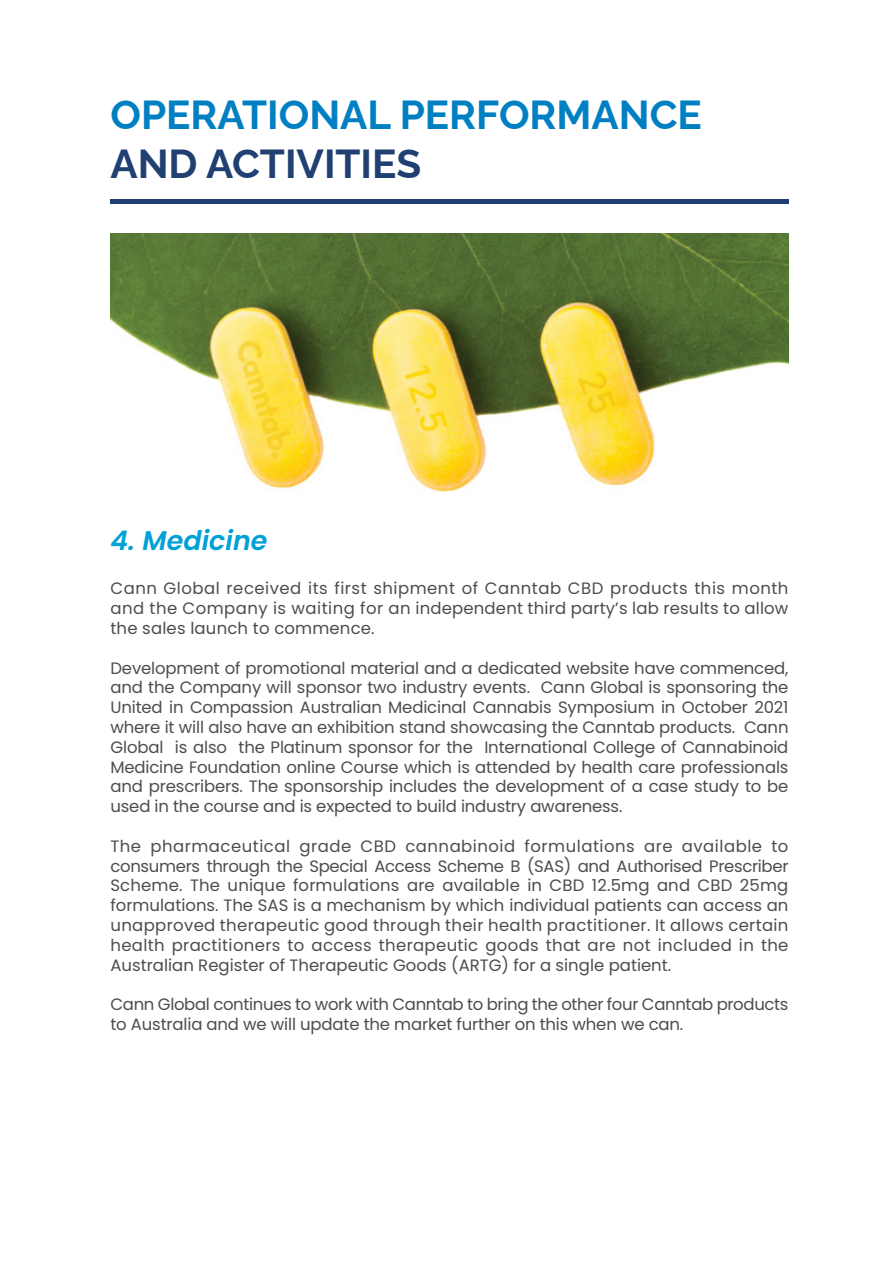
<style>
.page{position:relative;width:893px;height:1263px;background:#fff}
.page>*{position:absolute;margin:0;border:0;box-sizing:border-box;transform-origin:0 0}
.t1{font:700 40.5px "Raleway";color:#0080c2}
.t2{font:700 40.5px "Raleway";color:#214072}
.t3{font:italic 600 27px "Poppins";color:#00a1d8}
.t4{font:16.5px/19.8px "Poppins";letter-spacing:-.01em;color:#4d4d4d;text-align:justify}
</style>
<div class="page">
<div style="left:110px;top:199px;width:678px;height:5px;background:#214072"></div>
<img style="left:110px;top:233px;width:678px;height:259px">
<h1 class="t1" style="left:110px;top:83px;width:593px">OPERATIONAL PERFORMANCE</h1>
<h1 class="t2" style="left:110px;top:131px;width:312px">AND ACTIVITIES</h1>
<h2 class="t3" style="left:110px;top:525px;width:159px">4. Medicine</h2>
<p class="t4" style="left:110px;top:579px;width:680px">Cann Global received its first shipment of Canntab CBD products this month and the Company is waiting for an independent third party’s lab results to allow the sales launch to commence.</p>
<p class="t4" style="left:110px;top:658px;width:680px">Development of promotional material and a dedicated website have commenced, and the Company will sponsor two industry events. Cann Global is sponsoring the United in Compassion Australian Medicinal Cannabis Symposium in October 2021 where it will also have an exhibition stand showcasing the Canntab products. Cann Global is also the Platinum sponsor for the International College of Cannabinoid Medicine Foundation online Course which is attended by health care professionals and prescribers. The sponsorship includes the development of a case study to be used in the course and is expected to build industry awareness.</p>
<p class="t4" style="left:110px;top:836px;width:679px">The pharmaceutical grade CBD cannabinoid formulations are available to consumers through the Special Access Scheme B (SAS) and Authorised Prescriber Scheme. The unique formulations are available in CBD 12.5mg and CBD 25mg formulations. The SAS is a mechanism by which individual patients can access an unapproved therapeutic good through their health practitioner. It allows certain health practitioners to access therapeutic goods that are not included in the Australian Register of Therapeutic Goods (ARTG) for a single patient.</p>
<p class="t4" style="left:110px;top:994px;width:680px">Cann Global continues to work with Canntab to bring the other four Canntab products to Australia and we will update the market further on this when we can.</p>
</div>
